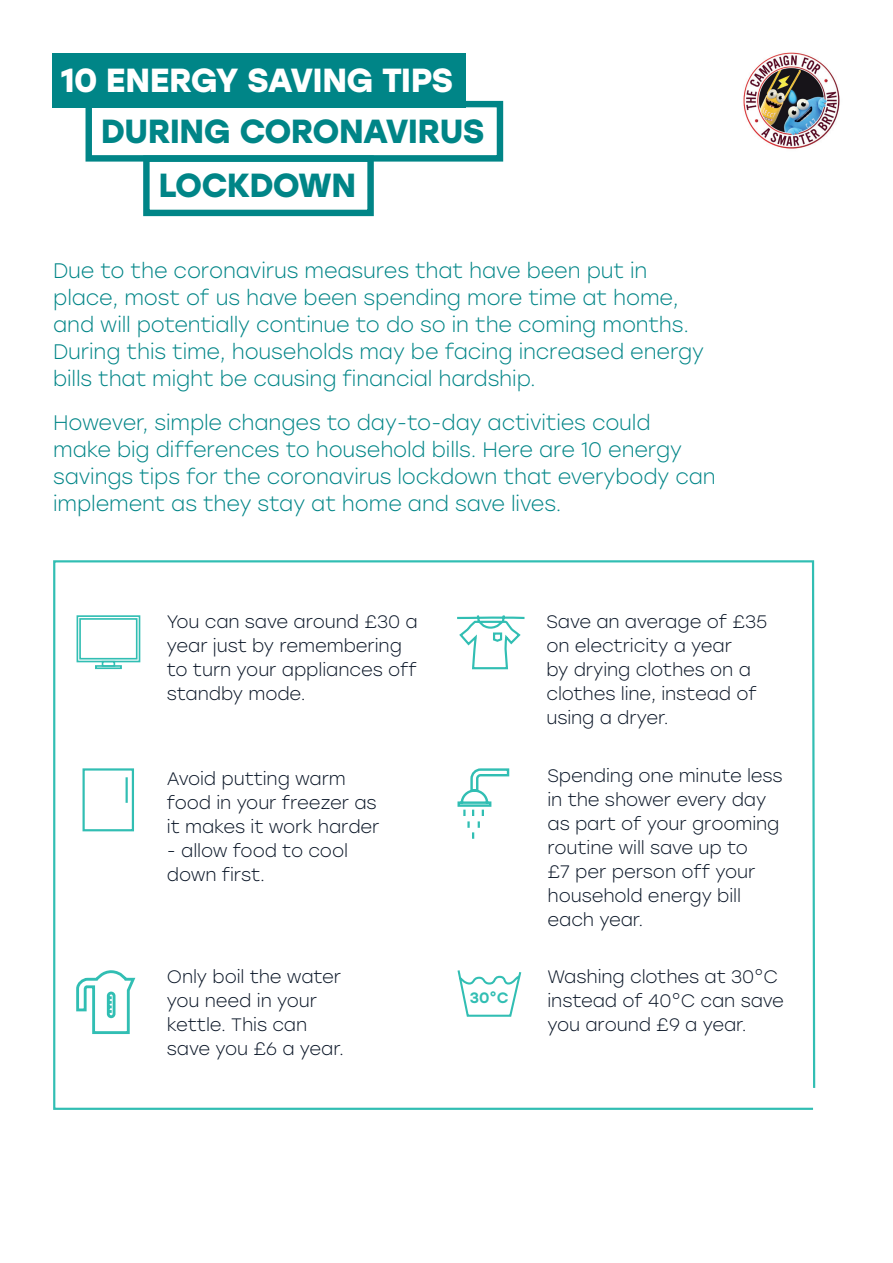
<style>
.page{position:relative;width:893px;height:1263px;background:#fff}
.page>*{position:absolute;margin:0;border:0;box-sizing:border-box;transform-origin:0 0}
._06_Cover_Title{font:700 33.45px "Stolzl";letter-spacing:-.03em;color:#008587}
._06_Cover_Title-2{font:700 33.45px "Stolzl";letter-spacing:-.025em;color:#fff}
.C1_Intro{font:300 21px/27px "Stolzl";letter-spacing:-.005em;color:#008587}
.C1_Intro-2{font:300 18px/24px "Stolzl";letter-spacing:-.005em;color:#091526}
.C1_Intro-3{font:500 15px "Stolzl";color:#31beb3}
</style>
<div class="page">
<svg style="left:53px;top:560px;width:763px;height:550px"></svg>
<img style="left:743px;top:52px;width:97px;height:97px">
<div style="left:52px;top:53px;width:413px;height:54px;background:#008587"></div>
<div style="left:86px;top:101px;width:417px;height:61px;border:6px solid #008587"></div>
<div style="left:143px;top:155px;width:231px;height:61px;border:6px solid #008587"></div>
<svg style="left:75px;top:969px;width:63px;height:66px"></svg>
<svg style="left:456px;top:767px;width:54px;height:72px"></svg>
<svg style="left:77px;top:615px;width:63px;height:47px"></svg>
<svg style="left:95px;top:665px;width:27px;height:4px"></svg>
<svg style="left:102px;top:661px;width:13px;height:6px"></svg>
<div style="left:79px;top:618px;width:59px;height:41px;background:#fff;border:2px solid #31beb3"></div>
<svg style="left:455px;top:613px;width:72px;height:57px"></svg>
<div style="left:83px;top:768px;width:51px;height:63px;border:2px solid #31beb3"></div>
<hr style="left:126px;top:777px;width:2px;height:26px;background:#31beb3">
<svg style="left:456px;top:968px;width:67px;height:50px"></svg>
<p class="_06_Cover_Title-2" style="left:61px;top:56px;width:394px">10 ENERGY SAVING TIPS</p>
<p class="_06_Cover_Title" style="left:101px;top:107px;width:385px">DURING CORONAVIRUS</p>
<p class="_06_Cover_Title" style="left:158px;top:162px;width:199px">LOCKDOWN</p>
<p class="C1_Intro" style="left:53px;top:257px;width:652px">Due to the coronavirus measures that have been put in place, most of us have been spending more time at home, and will potentially continue to do so in the coming months.<br>During this time, households may be facing increased energy bills that might be causing financial hardship.</p>
<p class="C1_Intro" style="left:53px;top:409px;width:664px">However, simple changes to day-to-day activities could<br>make big differences to household bills. Here are 10 energy savings tips for the coronavirus lockdown that everybody can implement as they stay at home and save lives.</p>
<p class="C1_Intro-2" style="left:167px;top:609px;width:252px">You can save around £30 a year just by remembering to turn your appliances off standby mode.</p>
<p class="C1_Intro-2" style="left:546px;top:609px;width:222px">Save an average of £35 on electricity a year<br>by drying clothes on a clothes line, instead of using a dryer.</p>
<p class="C1_Intro-2" style="left:167px;top:766px;width:214px">Avoid putting warm food in your freezer as it makes it work harder</p>
<p class="C1_Intro-2" style="left:167px;top:838px;width:183px">- allow food to cool down first.</p>
<p class="C1_Intro-2" style="left:167px;top:964px;width:179px">Only boil the water you need in your kettle. This can save you £6 a year.</p>
<p class="C1_Intro-3" style="left:470px;top:987px;width:40px">30°C</p>
<p class="C1_Intro-2" style="left:547px;top:763px;width:237px">Spending one minute less in the shower every day as part of your grooming routine will save up to<br>£7 per person off your household energy bill each year.</p>
<p class="C1_Intro-2" style="left:547px;top:964px;width:238px">Washing clothes at 30°C instead of 40°C can save you around £9 a year.</p>
</div>
